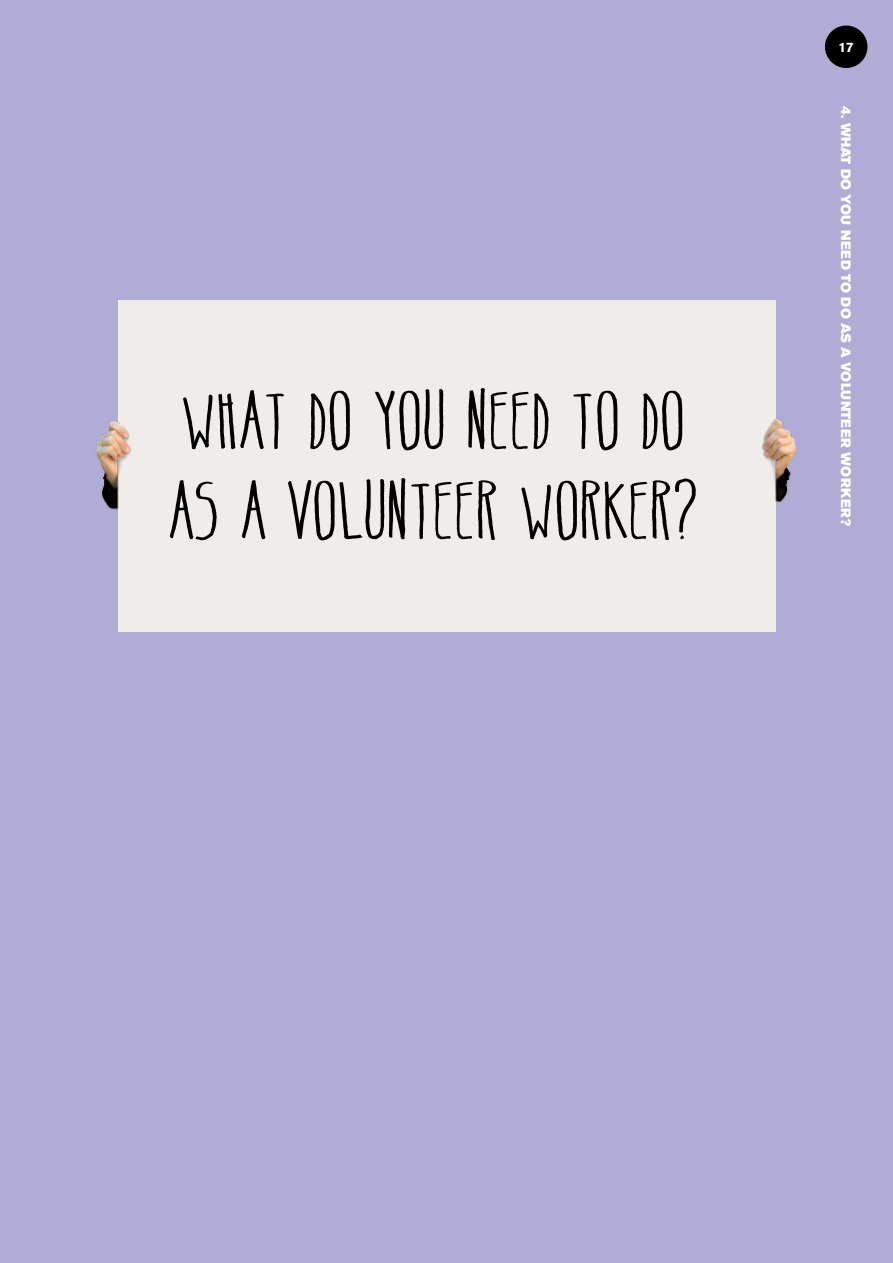
<style>
.page{position:relative;width:893px;height:1263px;background:#b0acd5}
.page>*{position:absolute;margin:0;border:0;box-sizing:border-box;transform-origin:0 0}
.t1{font:82.5px/90px "Belta";color:#000}
.t2{font:13.5px "Akzidenz Grotesk BQ Super";letter-spacing:.03em;color:#fff}
.t3{font:700 13.5px "Akzidenz Grotesk BQ";color:#fff}
</style>
<div class="page">
<div style="left:118px;top:300px;width:657px;height:331px;background:#efecea"></div>
<img style="left:95px;top:420px;width:36px;height:90px">
<img style="left:762px;top:313px;width:35px;height:245px">
<div style="left:825px;top:26px;width:42px;height:42px;background:#000;border-radius:50%"></div>
<h1 class="t1" style="left:170px;top:376px;width:532px">WHAT DO YOU NEED TO DO<br>AS A VOLUNTEER WORKER?</h1>
<p class="t3" style="left:839px;top:39px;width:17px">17</p>
<p class="t2" style="left:854px;top:106px;width:421px;rotate:90deg">4. What do you need to do as a volunteer worker?</p>
</div>
